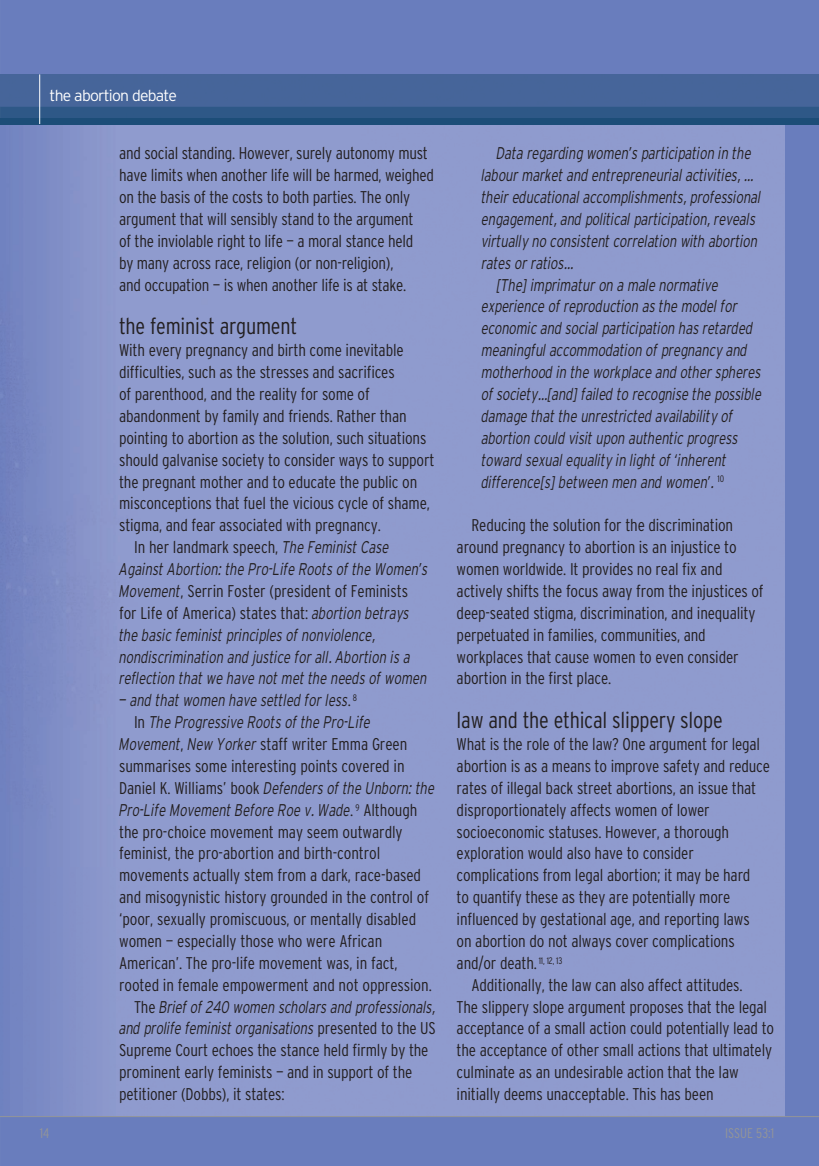
<style>
.page{position:relative;width:819px;height:1166px;background:#697dbd}
.page>*{position:absolute;margin:0;border:0;box-sizing:border-box;transform-origin:0 0}
.t1{font:300 condensed 22.75px "Interstate";letter-spacing:-.01em;color:#231f20}
.t2{font:300 condensed 16.97px/21.9px "Interstate";letter-spacing:-.01em;color:#231f20}
.t3{font:italic 300 16.97px "Interstate";letter-spacing:-.01em;color:#231f20;scale:.77 1}
.t4{font:300 15.75px "Interstate";letter-spacing:-.05em;color:#fff}
.t5{font:300 condensed 14px "Interstate";color:#939598}
.s1{font-style:italic;font-stretch:normal}
.s2{font-style:normal;font-stretch:condensed}
</style>
<div class="page">
<img style="left:0;top:124px;width:784px;height:992px">
<hr style="left:0;top:1116px;width:819px;height:1px;background:#939598">
<img style="left:0;top:74px;width:819px;height:45px">
<div style="left:0;top:119px;width:819px;height:5px;background:#1c4d78"></div>
<hr style="left:39px;top:74px;width:1px;height:50px;background:#fff">
<p class="t4" style="left:50px;top:90px;width:129px">the abortion debate</p>
<p class="t2" style="left:119px;top:144px;width:316px">and social standing. However, surely autonomy must have limits when another life will be harmed, weighed on the basis of the costs to both parties. The only argument that will sensibly stand to the argument<br>of the inviolable right to life — a moral stance held<br>by many across race, religion (or non-religion),<br>and occupation — is when another life is at stake.</p>
<h1 class="t1" style="left:119px;top:318px;width:179px">the feminist argument</h1>
<p class="t2" style="left:119px;top:341px;width:286px">With every pregnancy and birth come inevitable</p>
<p class="t2" style="left:119px;top:363px;width:277px">difficulties, such as the stresses and sacrifices</p>
<p class="t2" style="left:119px;top:384px;width:252px">of parenthood, and the reality for some of</p>
<p class="t2" style="left:119px;top:406px;width:289px">abandonment by family and friends. Rather than</p>
<p class="t2" style="left:119px;top:428px;width:309px">pointing to abortion as the solution, such situations</p>
<p class="t2" style="left:119px;top:450px;width:317px">should galvanise society to consider ways to support</p>
<p class="t2" style="left:119px;top:472px;width:300px">the pregnant mother and to educate the public on</p>
<p class="t2" style="left:119px;top:494px;width:312px">misconceptions that fuel the vicious cycle of shame,</p>
<p class="t2" style="left:119px;top:516px;width:263px">stigma, and fear associated with pregnancy.</p>
<p class="t2" style="left:134px;top:538px;width:257px">In her landmark speech, <span class="s1">The Feminist Case</span></p>
<p class="t3" style="left:119px;top:562px;width:403px">Against Abortion: the Pro-Life Roots of the Women’s</p>
<p class="t2" style="left:119px;top:581px;width:290px"><span class="s1">Movement</span>, Serrin Foster (president of Feminists</p>
<p class="t2" style="left:119px;top:603px;width:292px">for Life of America) states that: <span class="s1">abortion betrays</span></p>
<p class="t3" style="left:119px;top:628px;width:334px">the basic feminist principles of nonviolence,</p>
<p class="t3" style="left:119px;top:650px;width:380px">nondiscrimination and justice for all. Abortion is a</p>
<p class="t3" style="left:119px;top:672px;width:401px">reflection that we have not met the needs of women</p>
<p class="t3" style="left:119px;top:694px;width:310px">— and that women have settled for less<span class="s2">.</span> <sup>8</sup></p>
<p class="t3" style="left:134px;top:716px;width:309px"><span class="s2">In</span> The Progressive Roots of the Pro-Life</p>
<p class="t2" style="left:119px;top:734px;width:290px"><span class="s1">Movement</span>, <span class="s1">New Yorker</span> staff writer Emma Green</p>
<p class="t2" style="left:119px;top:756px;width:287px">summarises some interesting points covered in</p>
<p class="t3" style="left:119px;top:781px;width:411px"><span class="s2">Daniel K. Williams’ book</span> Defenders of the Unborn: the</p>
<p class="t3" style="left:119px;top:803px;width:389px">Pro-Life Movement Before Roe v. Wade<span class="s2">.</span> <sup>9</sup> <span class="s2">Although</span></p>
<p class="t2" style="left:119px;top:822px;width:285px">the pro-choice movement may seem outwardly</p>
<p class="t2" style="left:119px;top:844px;width:263px">feminist, the pro-abortion and birth-control</p>
<p class="t2" style="left:119px;top:866px;width:303px">movements actually stem from a dark, race-based</p>
<p class="t2" style="left:119px;top:888px;width:311px">and misogynistic history grounded in the control of</p>
<p class="t2" style="left:119px;top:909px;width:298px">‘poor, sexually promiscuous, or mentally disabled</p>
<p class="t2" style="left:119px;top:931px;width:265px">women — especially those who were African</p>
<p class="t2" style="left:119px;top:953px;width:280px">American’. The pro-life movement was, in fact,</p>
<p class="t2" style="left:119px;top:975px;width:314px">rooted in female empowerment and not oppression.</p>
<p class="t3" style="left:134px;top:1000px;width:393px"><span class="s2">The</span> Brief of 240 women scholars and professionals,</p>
<p class="t3" style="left:119px;top:1022px;width:413px">and prolife feminist organisations <span class="s2">presented to the US</span></p>
<p class="t2" style="left:119px;top:1041px;width:311px">Supreme Court echoes the stance held firmly by the</p>
<p class="t2" style="left:119px;top:1063px;width:295px">prominent early feminists — and in support of the</p>
<p class="t2" style="left:119px;top:1084px;width:167px">petitioner (Dobbs), it states:</p>
<p class="t3" style="left:496px;top:147px;width:333px">Data regarding women’s participation in the</p>
<p class="t3" style="left:481px;top:169px;width:355px">labour market and entrepreneurial activities, …</p>
<p class="t3" style="left:481px;top:191px;width:365px">their educational accomplishments, professional</p>
<p class="t3" style="left:481px;top:213px;width:358px">engagement, and political participation, reveals</p>
<p class="t3" style="left:481px;top:234px;width:360px">virtually no consistent correlation with abortion</p>
<p class="t3" style="left:481px;top:256px;width:121px">rates or ratios…</p>
<p class="t3" style="left:496px;top:278px;width:290px">[The] imprimatur on a male normative</p>
<p class="t3" style="left:481px;top:300px;width:334px">experience of reproduction as the model for</p>
<p class="t3" style="left:481px;top:322px;width:354px">economic and social participation has retarded</p>
<p class="t3" style="left:481px;top:344px;width:347px">meaningful accommodation of pregnancy and</p>
<p class="t3" style="left:481px;top:366px;width:365px">motherhood in the workplace and other spheres</p>
<p class="t3" style="left:481px;top:388px;width:365px">of society…[and] failed to recognise the possible</p>
<p class="t3" style="left:481px;top:409px;width:328px">damage that the unrestricted availability of</p>
<p class="t3" style="left:481px;top:431px;width:335px">abortion could visit upon authentic progress</p>
<p class="t3" style="left:481px;top:453px;width:320px">toward sexual equality in light of ‘inherent</p>
<p class="t3" style="left:481px;top:475px;width:317px">difference[s] between men and women’. <sup>10</sup></p>
<p class="t2" style="left:456px;top:516px;width:308px;text-indent:15px">Reducing the solution for the discrimination around pregnancy to abortion is an injustice to women worldwide. It provides no real fix and actively shifts the focus away from the injustices of deep-seated stigma, discrimination, and inequality perpetuated in families, communities, and workplaces that cause women to even consider abortion in the first place.</p>
<h1 class="t1" style="left:456px;top:711px;width:268px">law and the ethical slippery slope</h1>
<p class="t2" style="left:456px;top:734px;width:305px">What is the role of the law? One argument for legal</p>
<p class="t2" style="left:456px;top:756px;width:315px">abortion is as a means to improve safety and reduce</p>
<p class="t2" style="left:456px;top:778px;width:301px">rates of illegal back street abortions, an issue that</p>
<p class="t2" style="left:456px;top:800px;width:254px">disproportionately affects women of lower</p>
<p class="t2" style="left:456px;top:822px;width:274px">socioeconomic statuses. However, a thorough</p>
<p class="t2" style="left:456px;top:844px;width:239px">exploration would also have to consider</p>
<p class="t2" style="left:456px;top:866px;width:295px">complications from legal abortion; it may be hard</p>
<p class="t2" style="left:456px;top:888px;width:275px">to quantify these as they are potentially more</p>
<p class="t2" style="left:456px;top:909px;width:294px">influenced by gestational age, and reporting laws</p>
<p class="t2" style="left:456px;top:931px;width:279px">on abortion do not always cover complications</p>
<p class="t2" style="left:456px;top:953px;width:107px">and/or death. <sup>11,</sup> <sup>12,</sup> <sup>13</sup></p>
<p class="t2" style="left:471px;top:975px;width:272px">Additionally, the law can also affect attitudes.</p>
<p class="t2" style="left:456px;top:997px;width:312px">The slippery slope argument proposes that the legal</p>
<p class="t2" style="left:456px;top:1019px;width:319px">acceptance of a small action could potentially lead to</p>
<p class="t2" style="left:456px;top:1041px;width:317px">the acceptance of other small actions that ultimately</p>
<p class="t2" style="left:456px;top:1063px;width:283px">culminate as an undesirable action that the law</p>
<p class="t2" style="left:456px;top:1084px;width:258px">initially deems unacceptable. This has been</p>
<p class="t5" style="left:40px;top:1127px;width:11px">14</p>
<p class="t5" style="left:725px;top:1127px;width:51px">ISSUE 53:1</p>
</div>
